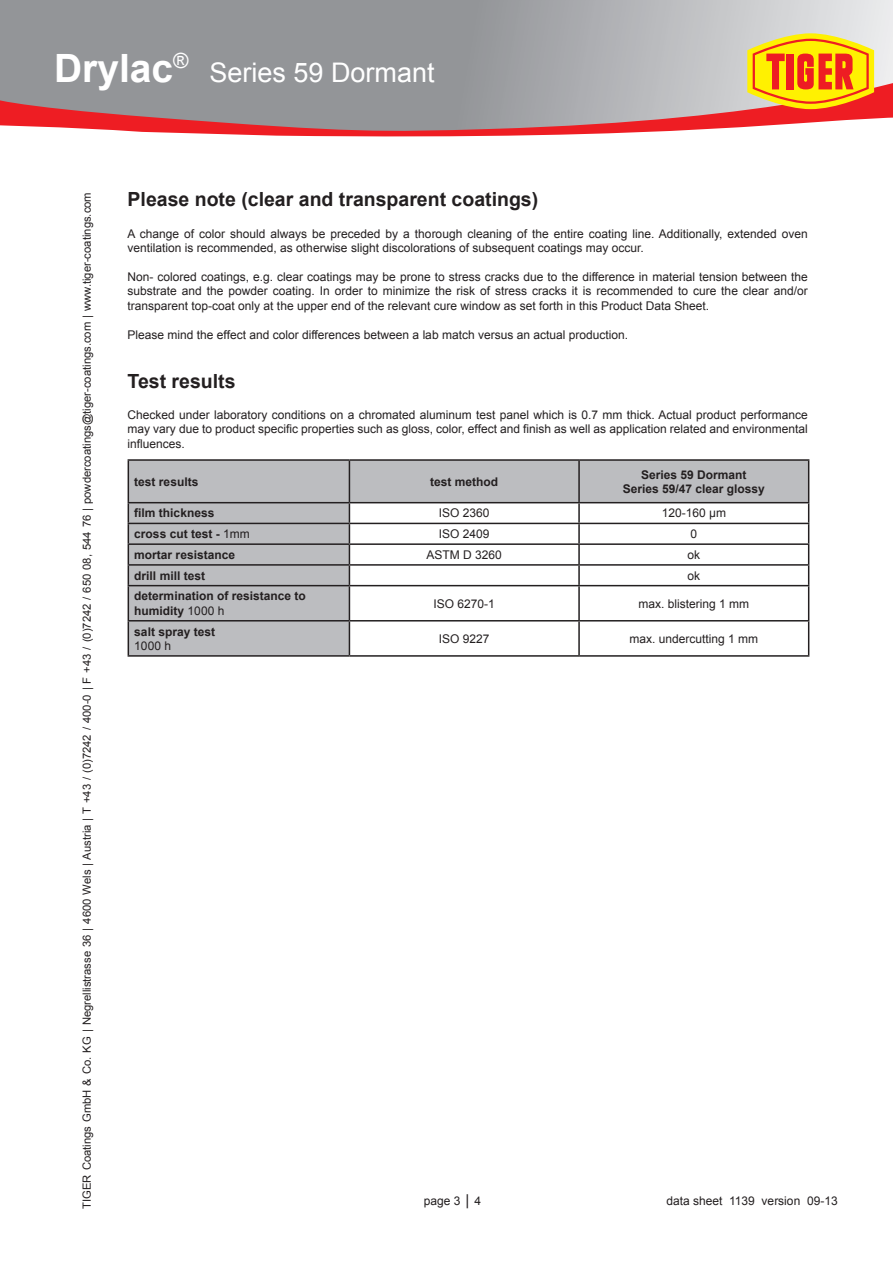
<style>
.page{position:relative;width:893px;height:1263px;background:#fff}
.page>*{position:absolute;margin:0;border:0;box-sizing:border-box;transform-origin:0 0}
.t1{font:27px "Arial";color:#fff}
.t2{font:700 19.5px "Arial";color:#231f20}
.t3{font:12px/14.4px "Arial";color:#231f20;text-align:justify}
.t4{font:700 12px/14.4px "Arial";color:#231f20;text-align:center}
.t5{font:11.25px "Arial";color:#231f20}
.s1{font-weight:700;font-size:39px}
.s2{font-weight:400}
.s3{font-size:15px}
</style>
<div class="page">
<svg style="left:0;top:0;width:893px;height:79px;background:#a3a5a8"></svg>
<svg style="left:0;top:79px;width:893px;height:58px;background:#ba8c90"></svg>
<svg style="left:747px;top:33px;width:127px;height:76px;background:#f4a726"></svg>
<svg style="left:129px;top:461px;width:679px;height:194px"></svg>
<hr style="left:128px;top:459px;width:221px;height:2px;background:#231f20">
<hr style="left:128px;top:461px;width:1px;height:41px;background:#231f20">
<hr style="left:349px;top:459px;width:230px;height:2px;background:#231f20">
<hr style="left:349px;top:461px;width:1px;height:41px;background:#231f20">
<hr style="left:579px;top:459px;width:230px;height:2px;background:#231f20">
<hr style="left:578px;top:461px;width:2px;height:41px;background:#231f20">
<hr style="left:808px;top:461px;width:1px;height:41px;background:#231f20">
<hr style="left:128px;top:502px;width:221px;height:1px;background:#231f20">
<hr style="left:349px;top:502px;width:230px;height:1px;background:#231f20">
<hr style="left:579px;top:502px;width:230px;height:1px;background:#231f20">
<hr style="left:578px;top:503px;width:2px;height:20px;background:#231f20">
<hr style="left:128px;top:523px;width:221px;height:1px;background:#231f20">
<hr style="left:349px;top:523px;width:230px;height:1px;background:#231f20">
<hr style="left:579px;top:523px;width:230px;height:1px;background:#231f20">
<hr style="left:128px;top:543px;width:221px;height:2px;background:#231f20">
<hr style="left:349px;top:543px;width:230px;height:2px;background:#231f20">
<hr style="left:579px;top:543px;width:230px;height:2px;background:#231f20">
<hr style="left:128px;top:564px;width:221px;height:2px;background:#231f20">
<svg style="left:128px;top:503px;width:1px;height:82px"></svg>
<hr style="left:349px;top:564px;width:230px;height:2px;background:#231f20">
<svg style="left:349px;top:503px;width:1px;height:82px"></svg>
<hr style="left:579px;top:564px;width:230px;height:2px;background:#231f20">
<svg style="left:578px;top:524px;width:2px;height:61px"></svg>
<svg style="left:808px;top:503px;width:1px;height:82px"></svg>
<hr style="left:128px;top:585px;width:221px;height:1px;background:#231f20">
<hr style="left:128px;top:586px;width:1px;height:34px;background:#231f20">
<hr style="left:349px;top:585px;width:230px;height:1px;background:#231f20">
<hr style="left:349px;top:586px;width:1px;height:34px;background:#231f20">
<hr style="left:579px;top:585px;width:230px;height:1px;background:#231f20">
<hr style="left:578px;top:586px;width:2px;height:34px;background:#231f20">
<hr style="left:808px;top:586px;width:1px;height:34px;background:#231f20">
<hr style="left:128px;top:620px;width:221px;height:1px;background:#231f20">
<hr style="left:128px;top:621px;width:1px;height:34px;background:#231f20">
<hr style="left:349px;top:620px;width:230px;height:1px;background:#231f20">
<hr style="left:349px;top:621px;width:1px;height:34px;background:#231f20">
<hr style="left:579px;top:620px;width:230px;height:1px;background:#231f20">
<hr style="left:578px;top:621px;width:2px;height:34px;background:#231f20">
<hr style="left:808px;top:621px;width:1px;height:34px;background:#231f20">
<hr style="left:128px;top:655px;width:221px;height:2px;background:#231f20">
<hr style="left:349px;top:655px;width:230px;height:2px;background:#231f20">
<hr style="left:579px;top:655px;width:230px;height:2px;background:#231f20">
<h1 class="t1" style="left:54px;top:55px;width:382px"><span class="s1">Drylac</span><sup>®</sup> Series 59 Dormant</h1>
<p class="t5" style="left:79px;top:1209px;width:1018px;rotate:-90deg">TIGER Coatings GmbH &amp; Co. KG | Negrellistrasse 36 | 4600 Wels | Austria | T +43 / (0)7242 / 400-0 | F +43 / (0)7242 / 650 08, 544 76 | powdercoatings@tiger-coatings.com | www.tiger-coatings.com</p>
<h2 class="t2" style="left:128px;top:187px;width:412px">Please note (clear and transparent coatings)</h2>
<p class="t3" style="left:128px;top:227px;width:682px">A change of color should always be preceded by a thorough cleaning of the entire coating line. Additionally, extended oven ventilation is recommended, as otherwise slight discolorations of subsequent coatings may occur.</p>
<p class="t3" style="left:128px;top:270px;width:682px">Non- colored coatings, e.g. clear coatings may be prone to stress cracks due to the difference in material tension between the substrate and the powder coating. In order to minimize the risk of stress cracks it is recommended to cure the clear and/or transparent top-coat only at the upper end of the relevant cure window as set forth in this Product Data Sheet.</p>
<p class="t3" style="left:128px;top:327px;width:502px">Please mind the effect and color differences between a lab match versus an actual production.</p>
<h2 class="t2" style="left:128px;top:368px;width:110px">Test results</h2>
<p class="t3" style="left:128px;top:408px;width:682px">Checked under laboratory conditions on a chromated aluminum test panel which is 0.7 mm thick. Actual product performance may vary due to product specific properties such as gloss, color, effect and finish as well as application related and environmental influences.</p>
<p class="t4" style="left:134px;top:475px;width:66px">test results</p>
<p class="t4" style="left:430px;top:475px;width:70px">test method</p>
<p class="t4" style="left:623px;top:467px;width:144px">Series 59 Dormant<br>Series 59/47 clear glossy</p>
<p class="t4" style="left:134px;top:506px;width:82px">film thickness</p>
<p class="t3" style="left:439px;top:506px;width:52px">ISO 2360</p>
<p class="t3" style="left:662px;top:506px;width:66px">120-160 µm</p>
<p class="t4" style="left:134px;top:527px;width:117px">cross cut test - <span class="s2">1mm</span></p>
<p class="t3" style="left:439px;top:527px;width:52px">ISO 2409</p>
<p class="t3" style="left:690px;top:527px;width:8px">0</p>
<p class="t4" style="left:134px;top:548px;width:102px">mortar resistance</p>
<p class="t3" style="left:427px;top:548px;width:77px">ASTM D 3260</p>
<p class="t3" style="left:687px;top:548px;width:14px">ok</p>
<p class="t4" style="left:134px;top:569px;width:72px">drill mill test</p>
<p class="t3" style="left:687px;top:568px;width:14px">ok</p>
<p class="t4" style="left:134px;top:589px;width:173px;text-align:left">determination of resistance to humidity <span class="s2">1000 h</span></p>
<p class="t3" style="left:434px;top:596px;width:63px">ISO 6270-1</p>
<p class="t3" style="left:638px;top:596px;width:112px">max. blistering 1 mm</p>
<p class="t4" style="left:134px;top:624px;width:82px">salt spray test</p>
<p class="t3" style="left:134px;top:639px;width:38px">1000 h</p>
<p class="t3" style="left:439px;top:631px;width:52px">ISO 9227</p>
<p class="t3" style="left:629px;top:631px;width:130px">max. undercutting 1 mm</p>
<p class="t3" style="left:424px;top:1193px;width:59px">page 3 <span class="s3">|</span> 4</p>
<p class="t3" style="left:666px;top:1194px;width:173px">data sheet 1139 version 09-13</p>
</div>
